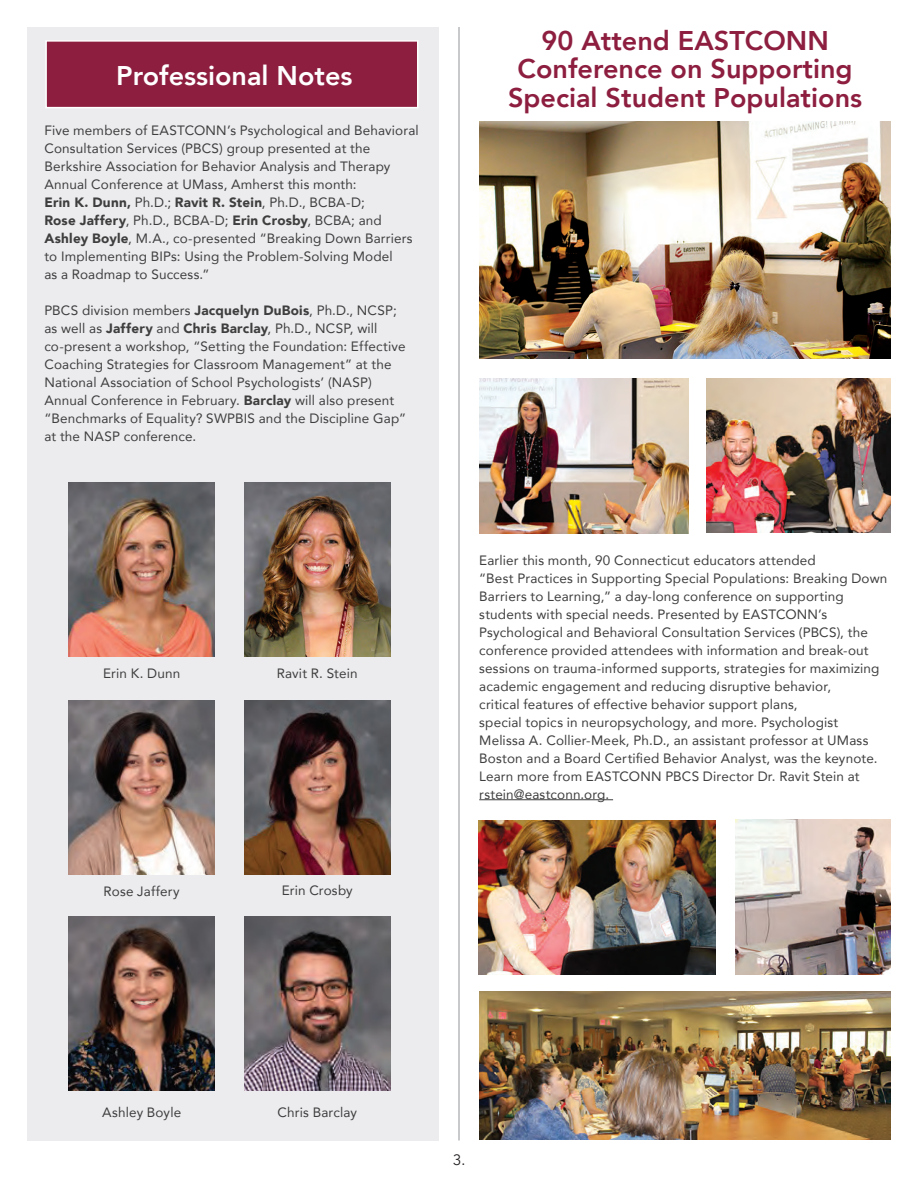
<style>
.page{position:relative;width:918px;height:1188px;background:#fff}
.page>*{position:absolute;margin:0;border:0;box-sizing:border-box;transform-origin:0 0}
.t1{font:800 27px/28.5px "Avenir";color:#8d1e40;text-align:center}
.t2{font:800 27px "Avenir";color:#fff}
.t3{font:15px "Avenir Next";color:#231f20}
.t4{font:13.5px/18px "Avenir";letter-spacing:.01em;color:#3e3e3f}
.s1{font-weight:900}
</style>
<div class="page">
<div style="left:27px;top:27px;width:412px;height:1113px;background:#ececee"></div>
<hr style="left:459px;top:27px;width:1px;height:1113px;background:#939598">
<img style="left:68px;top:482px;width:147px;height:175px">
<img style="left:68px;top:700px;width:147px;height:175px">
<img style="left:68px;top:916px;width:147px;height:175px">
<img style="left:244px;top:482px;width:147px;height:175px">
<img style="left:244px;top:700px;width:147px;height:175px">
<img style="left:244px;top:916px;width:147px;height:175px">
<hr style="left:479px;top:799px;width:134px;height:1px;background:#3e3e3f">
<div style="left:45px;top:40px;width:373px;height:68px;background:#8d1e40;border:2px solid #fff"></div>
<img style="left:479px;top:820px;width:237px;height:155px">
<img style="left:480px;top:379px;width:208px;height:154px">
<img style="left:706px;top:378px;width:185px;height:155px">
<img style="left:735px;top:820px;width:156px;height:154px">
<img style="left:479px;top:122px;width:412px;height:237px">
<img style="left:479px;top:991px;width:412px;height:148px">
<p class="t2" style="left:116px;top:54px;width:238px">Professional Notes</p>
<p class="t4" style="left:44px;top:121px;width:376px">Five members of EASTCONN’s Psychological and Behavioral Consultation Services (PBCS) group presented at the Berkshire Association for Behavior Analysis and Therapy Annual Conference at UMass, Amherst this month:<br><span class="s1">Erin K. Dunn,</span> Ph.D.; <span class="s1">Ravit R. Stein</span>, Ph.D., BCBA-D;<br><span class="s1">Rose Jaffery</span>, Ph.D., BCBA-D; <span class="s1">Erin Crosby</span>, BCBA; and <span class="s1">Ashley Boyle</span>, M.A., co-presented “Breaking Down Barriers to Implementing BIPs: Using the Problem-Solving Model<br>as a Roadmap to Success.”</p>
<p class="t4" style="left:44px;top:301px;width:363px">PBCS division members <span class="s1">Jacquelyn DuBois</span>, Ph.D., NCSP; as well as <span class="s1">Jaffery</span> and <span class="s1">Chris Barclay</span>, Ph.D., NCSP, will co-present a workshop, “Setting the Foundation: Effective Coaching Strategies for Classroom Management” at the National Association of School Psychologists’ (NASP)<br>Annual Conference in February. <span class="s1">Barclay</span> will also present “Benchmarks of Equality? SWPBIS and the Discipline Gap” at the NASP conference.</p>
<p class="t4" style="left:103px;top:664px;width:79px">Erin K. Dunn</p>
<p class="t4" style="left:104px;top:881px;width:78px">Rose Jaffery</p>
<p class="t4" style="left:277px;top:664px;width:82px">Ravit R. Stein</p>
<p class="t4" style="left:282px;top:881px;width:73px">Erin Crosby</p>
<p class="t1" style="left:508px;top:26px;width:356px">90 Attend EASTCONN<br>Conference on Supporting<br>Special Student Populations</p>
<p class="t4" style="left:479px;top:551px;width:410px">Earlier this month, 90 Connecticut educators attended<br>“Best Practices in Supporting Special Populations: Breaking Down Barriers to Learning,” a day-long conference on supporting students with special needs. Presented by EASTCONN’s Psychological and Behavioral Consultation Services (PBCS), the conference provided attendees with information and break-out sessions on trauma-informed supports, strategies for maximizing academic engagement and reducing disruptive behavior,<br>critical features of effective behavior support plans,<br>special topics in neuropsychology, and more. Psychologist Melissa A. Collier-Meek, Ph.D., an assistant professor at UMass Boston and a Board Certified Behavior Analyst, was the keynote.<br>Learn more from EASTCONN PBCS Director Dr. Ravit Stein at rstein@eastconn.org.</p>
<p class="t4" style="left:102px;top:1103px;width:81px">Ashley Boyle</p>
<p class="t4" style="left:278px;top:1103px;width:81px">Chris Barclay</p>
<p class="t3" style="left:453px;top:1147px;width:14px">3.</p>
</div>
